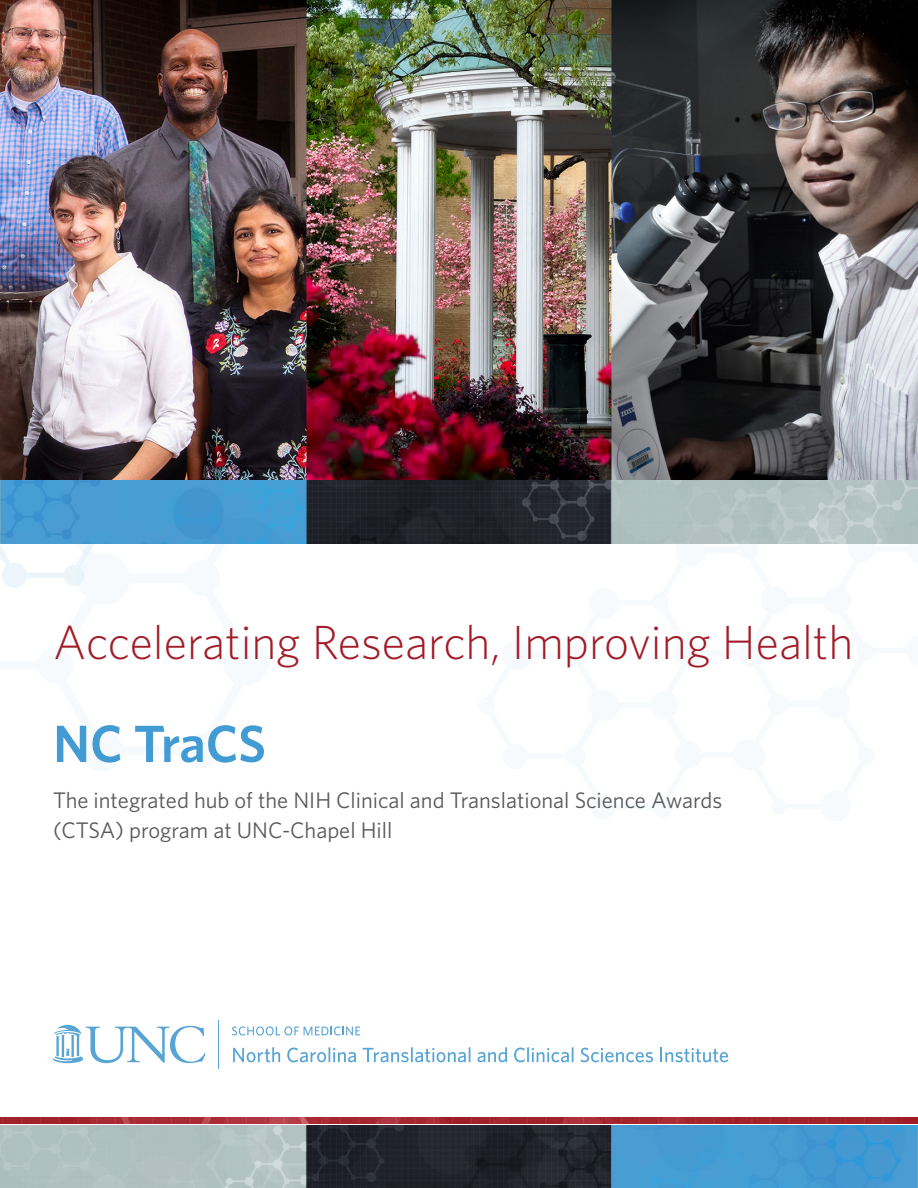
<style>
.page{position:relative;width:918px;height:1188px;background:#fff}
.page>*{position:absolute;margin:0;border:0;box-sizing:border-box;transform-origin:0 0}
.t1{font:600 52.5px "Whitney";color:#429bd3}
.t2{font:300 48px "Whitney";color:#a11c27}
.t3{font:22.5px/30px "Whitney";color:#585858}
</style>
<div class="page">
<img style="left:0;top:1125px;width:918px;height:63px">
<svg style="left:0;top:544px;width:94px;height:41px"></svg>
<img style="left:0;top:0;width:918px;height:481px">
<hr style="left:218px;top:1020px;width:1px;height:48px;background:#58a5d5">
<svg style="left:53px;top:1025px;width:153px;height:38px"></svg>
<svg style="left:232px;top:1026px;width:128px;height:10px"></svg>
<svg style="left:233px;top:1047px;width:47px;height:15px"></svg>
<svg style="left:287px;top:1047px;width:69px;height:15px"></svg>
<svg style="left:363px;top:1047px;width:107px;height:15px"></svg>
<svg style="left:478px;top:1047px;width:29px;height:15px"></svg>
<svg style="left:514px;top:1047px;width:60px;height:15px"></svg>
<svg style="left:581px;top:1048px;width:72px;height:14px"></svg>
<svg style="left:660px;top:1048px;width:68px;height:14px"></svg>
<img style="left:0;top:1118px;width:918px;height:5px">
<img style="left:0;top:481px;width:918px;height:63px">
<p class="t2" style="left:53px;top:611px;width:802px">Accelerating Research, Improving Health</p>
<p class="t1" style="left:53px;top:709px;width:214px">NC TraCS</p>
<p class="t3" style="left:53px;top:784px;width:671px">The integrated hub of the NIH Clinical and Translational Science Awards (CTSA) program at UNC-Chapel Hill</p>
</div>
